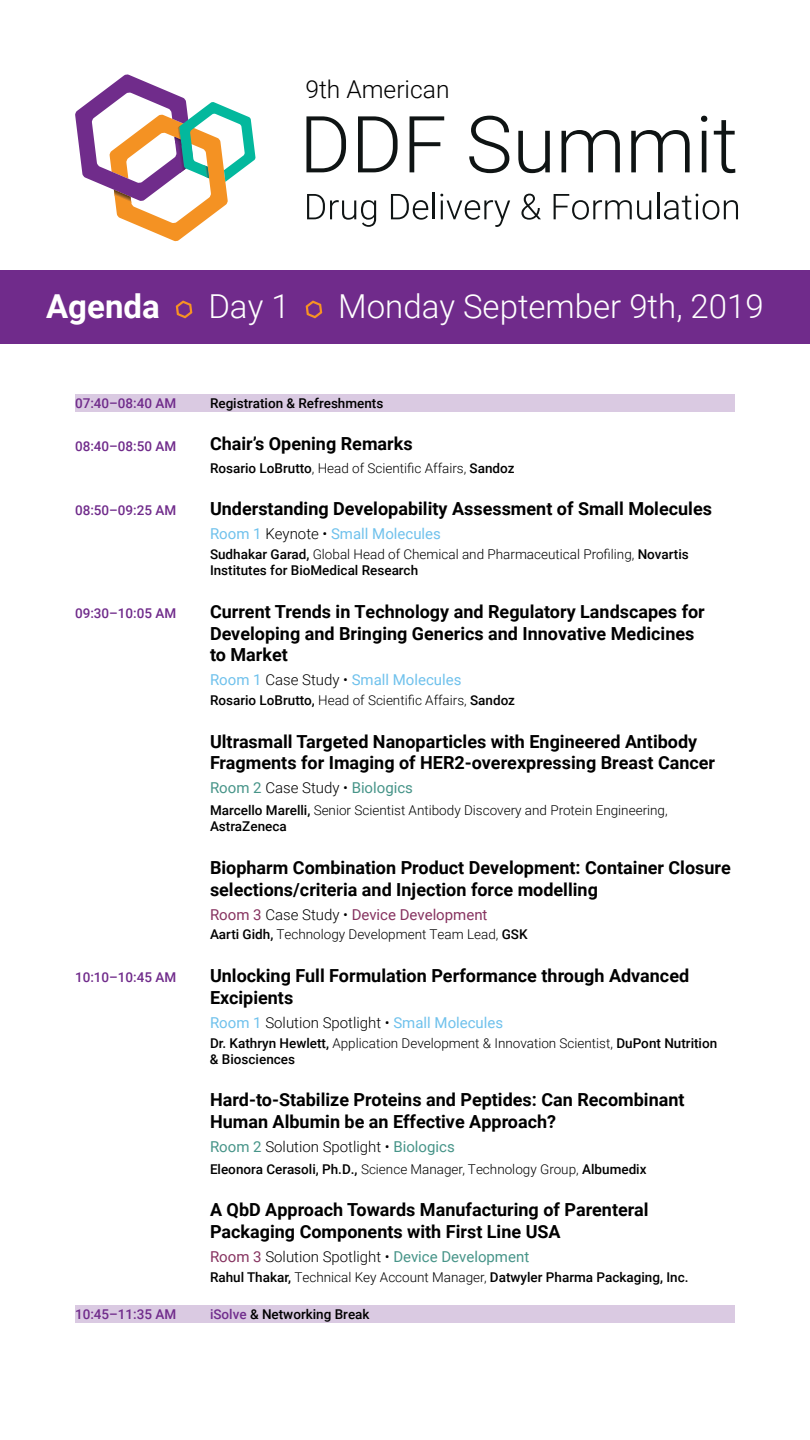
<style>
.page{position:relative;width:810px;height:1440px;background:#fff}
.page>*{position:absolute;margin:0;border:0;box-sizing:border-box;transform-origin:0 0}
.t1{font:300 33px "Roboto";color:#fff}
.t2{font:700 33px "Roboto";color:#fff}
.t3{font:300 24.6px "Roboto";color:#000}
.t4{font:700 18px/21.6px "Roboto";color:#000}
.t5{font:15px "Roboto";color:#6fc1ec}
.t6{font:300 15px "Roboto";color:#000}
.t7{font:15px "Roboto";color:#86325f}
.t8{font:15px "Roboto";color:#469488}
.t9{font:500 13.5px/16.2px "Roboto";color:#000}
.t10{font:300 13.5px/16.2px "Roboto";color:#000}
.t11{font:500 13.5px "Roboto";color:#702b8b}
.s1{font-weight:500}
.s2{font-weight:300;color:#000}
.s3{font-weight:300}
.s4{font-weight:400;color:#469488}
.s5{font-weight:400;color:#86325f}
.s6{color:#712e8d}
</style>
<div class="page">
<svg style="left:306px;top:116px;width:40px;height:56px"></svg>
<svg style="left:358px;top:116px;width:40px;height:56px"></svg>
<svg style="left:410px;top:116px;width:34px;height:56px"></svg>
<svg style="left:469px;top:116px;width:40px;height:57px"></svg>
<svg style="left:518px;top:131px;width:32px;height:42px"></svg>
<svg style="left:562px;top:130px;width:58px;height:42px"></svg>
<svg style="left:631px;top:130px;width:59px;height:42px"></svg>
<svg style="left:701px;top:116px;width:6px;height:56px"></svg>
<svg style="left:714px;top:120px;width:21px;height:53px"></svg>
<svg style="left:307px;top:194px;width:69px;height:33px"></svg>
<svg style="left:391px;top:194px;width:37px;height:26px"></svg>
<hr style="left:433px;top:193px;width:2px;height:26px;background:#0f1414">
<svg style="left:440px;top:194px;width:70px;height:33px"></svg>
<svg style="left:521px;top:194px;width:20px;height:26px"></svg>
<svg style="left:554px;top:194px;width:97px;height:26px"></svg>
<hr style="left:657px;top:193px;width:2px;height:26px;background:#0f1414">
<svg style="left:664px;top:194px;width:74px;height:26px"></svg>
<svg style="left:75px;top:74px;width:181px;height:167px"></svg>
<div style="left:0;top:270px;width:810px;height:74px;background:#702b8b"></div>
<svg style="left:176px;top:301px;width:16px;height:17px"></svg>
<svg style="left:306px;top:301px;width:16px;height:17px"></svg>
<div style="left:75px;top:394px;width:660px;height:18px;background:#dacae2"></div>
<div style="left:75px;top:1305px;width:660px;height:18px;background:#dacae2"></div>
<h2 class="t3" style="left:305px;top:72px;width:146px">9th American</h2>
<h1 class="t2" style="left:46px;top:283px;width:115px">Agenda</h1>
<h1 class="t1" style="left:208px;top:283px;width:83px">Day 1</h1>
<h1 class="t1" style="left:338px;top:283px;width:427px">Monday September 9th, 2019</h1>
<p class="t11" style="left:75px;top:394px;width:103px">07:40–08:40 AM</p>
<p class="t9" style="left:210px;top:394px;width:175px">Registration &amp; Refreshments</p>
<p class="t11" style="left:75px;top:436px;width:103px">08:40–08:50 AM</p>
<p class="t4" style="left:210px;top:433px;width:204px">Chair’s Opening Remarks</p>
<p class="t10" style="left:210px;top:459px;width:306px"><span class="s1">Rosario LoBrutto</span>, Head of Scientific Affairs, <span class="s1">Sandoz</span></p>
<p class="t11" style="left:75px;top:501px;width:103px">08:50–09:25 AM</p>
<p class="t4" style="left:210px;top:497px;width:504px">Understanding Developability Assessment of Small Molecules</p>
<p class="t5" style="left:210px;top:523px;width:232px">Room 1 <span class="s2">Keynote •</span> Small Molecules</p>
<p class="t9" style="left:210px;top:546px;width:480px">Sudhakar Garad, <span class="s3">Global Head of Chemical and Pharmaceutical Profiling,</span> Novartis<br>Institutes for BioMedical Research</p>
<p class="t11" style="left:75px;top:604px;width:103px">09:30–10:05 AM</p>
<p class="t4" style="left:210px;top:600px;width:496px">Current Trends in Technology and Regulatory Landscapes for<br>Developing and Bringing Generics and Innovative Medicines to Market</p>
<p class="t5" style="left:210px;top:669px;width:253px">Room 1 <span class="s2">Case Study •</span> Small Molecules</p>
<p class="t10" style="left:210px;top:692px;width:307px"><span class="s1">Rosario LoBrutto,</span> Head of Scientific Affairs, <span class="s1">Sandoz</span></p>
<p class="t4" style="left:210px;top:730px;width:507px">Ultrasmall Targeted Nanoparticles with Engineered Antibody<br>Fragments for Imaging of HER2-overexpressing Breast Cancer</p>
<p class="t8" style="left:210px;top:778px;width:205px">Room 2 <span class="s2">Case Study •</span> Biologics</p>
<p class="t10" style="left:210px;top:802px;width:459px"><span class="s1">Marcello Marelli,</span> Senior Scientist Antibody Discovery and Protein Engineering,<br><span class="s1">AstraZeneca</span></p>
<p class="t4" style="left:210px;top:856px;width:522px">Biopharm Combination Product Development: Container Closure selections/criteria and Injection force modelling</p>
<p class="t7" style="left:210px;top:904px;width:279px">Room 3 <span class="s2">Case Study •</span> Device Development</p>
<p class="t10" style="left:210px;top:926px;width:319px"><span class="s1">Aarti Gidh,</span> Technology Development Team Lead, <span class="s1">GSK</span></p>
<p class="t11" style="left:75px;top:968px;width:103px">10:10–10:45 AM</p>
<p class="t4" style="left:210px;top:964px;width:481px">Unlocking Full Formulation Performance through Advanced<br>Excipients</p>
<p class="t5" style="left:210px;top:1012px;width:295px">Room 1 <span class="s2">Solution Spotlight •</span> Small Molecules</p>
<p class="t9" style="left:210px;top:1034px;width:509px">Dr. Kathryn Hewlett, <span class="s3">Application Development &amp; Innovation Scientist,</span> DuPont Nutrition &amp; Biosciences</p>
<p class="t4" style="left:210px;top:1089px;width:476px">Hard-to-Stabilize Proteins and Peptides: Can Recombinant<br>Human Albumin be an Effective Approach?</p>
<p class="t6" style="left:210px;top:1136px;width:246px"><span class="s4">Room 2</span> Solution Spotlight • <span class="s4">Biologics</span></p>
<p class="t9" style="left:210px;top:1160px;width:438px">Eleonora Cerasoli, Ph.D., <span class="s3">Science Manager, Technology Group,</span> Albumedix</p>
<p class="t4" style="left:210px;top:1199px;width:440px">A QbD Approach Towards Manufacturing of Parenteral<br>Packaging Components with First Line USA</p>
<p class="t6" style="left:210px;top:1246px;width:321px"><span class="s5">Room 3</span> Solution Spotlight • <span class="s4">Device Development</span></p>
<p class="t9" style="left:210px;top:1269px;width:480px">Rahul Thakar, <span class="s3">Technical Key Account Manager,</span> Datwyler Pharma Packaging, Inc.</p>
<p class="t11" style="left:75px;top:1305px;width:103px">10:45–11:35 AM</p>
<p class="t9" style="left:210px;top:1306px;width:161px"><span class="s6">iSolve</span> &amp; Networking Break</p>
</div>
